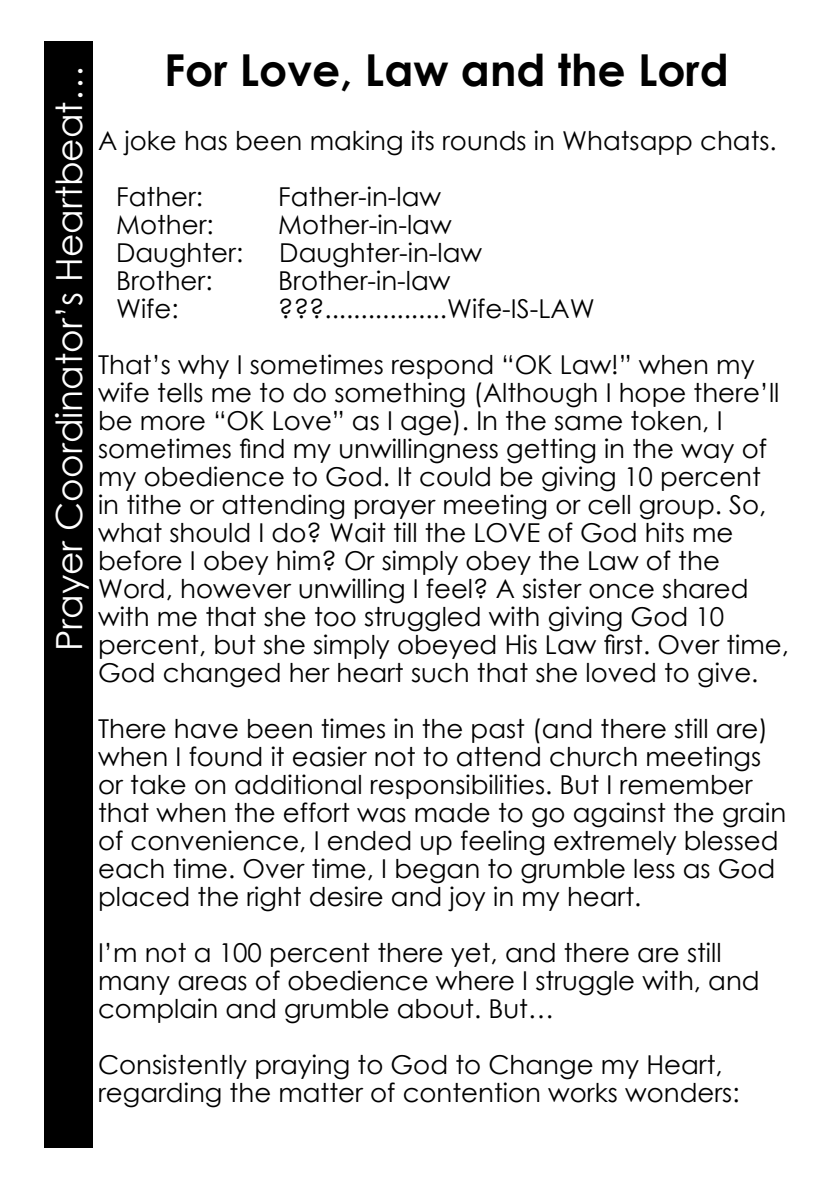
<style>
.page{position:relative;width:840px;height:1191px;background:#fff}
.page>*{position:absolute;margin:0;border:0;box-sizing:border-box;transform-origin:0 0}
.t1{font:700 44px "Century Gothic";color:#000}
.t2{font:36px "Century Gothic";color:#fff}
.t3{font:26px/28px "Century Gothic";color:#000}
</style>
<div class="page">
<div style="left:44px;top:42px;width:48px;height:1105px;background:#000"></div>
<svg style="left:92px;top:64px;width:1px;height:588px"></svg>
<h2 class="t2" style="left:44px;top:651px;width:587px;rotate:-90deg">Prayer Coordinator’s Heartbeat…</h2>
<h1 class="t1" style="left:164px;top:36px;width:566px">For Love, Law and the Lord</h1>
<p class="t3" style="left:116px;top:112px;width:662px;line-height:56px;text-indent:-18px">A joke has been making its rounds in Whatsapp chats.<br>Father:</p>
<p class="t3" style="left:278px;top:182px;width:164px">Father-in-law</p>
<p class="t3" style="left:116px;top:210px;width:99px">Mother:</p>
<p class="t3" style="left:278px;top:210px;width:175px">Mother-in-law</p>
<p class="t3" style="left:116px;top:238px;width:129px">Daughter:</p>
<p class="t3" style="left:279px;top:238px;width:204px">Daughter-in-law</p>
<p class="t3" style="left:116px;top:266px;width:98px">Brother:</p>
<p class="t3" style="left:278px;top:266px;width:174px">Brother-in-law</p>
<p class="t3" style="left:116px;top:294px;width:64px">Wife:</p>
<p class="t3" style="left:98px;top:280px;width:657px;line-height:56px;text-indent:180px">???.................Wife-IS-LAW<br>That’s why I sometimes respond “OK Law!” when my</p>
<p class="t3" style="left:98px;top:378px;width:692px">wife tells me to do something (Although I hope there’ll be more “OK Love” as I age). In the same token, I sometimes find my unwillingness getting in the way of my obedience to God. It could be giving 10 percent<br>in tithe or attending prayer meeting or cell group. So, what should I do? Wait till the LOVE of God hits me before I obey him? Or simply obey the Law of the Word, however unwilling I feel? A sister once shared with me that she too struggled with giving God 10 percent, but she simply obeyed His Law first. Over time, God changed her heart such that she loved to give.</p>
<p class="t3" style="left:98px;top:714px;width:689px">There have been times in the past (and there still are) when I found it easier not to attend church meetings or take on additional responsibilities. But I remember that when the effort was made to go against the grain of convenience, I ended up feeling extremely blessed each time. Over time, I began to grumble less as God placed the right desire and joy in my heart.</p>
<p class="t3" style="left:98px;top:938px;width:662px">I’m not a 100 percent there yet, and there are still many areas of obedience where I struggle with, and complain and grumble about. But…</p>
<p class="t3" style="left:98px;top:1050px;width:642px">Consistently praying to God to Change my Heart, regarding the matter of contention works wonders:</p>
</div>
